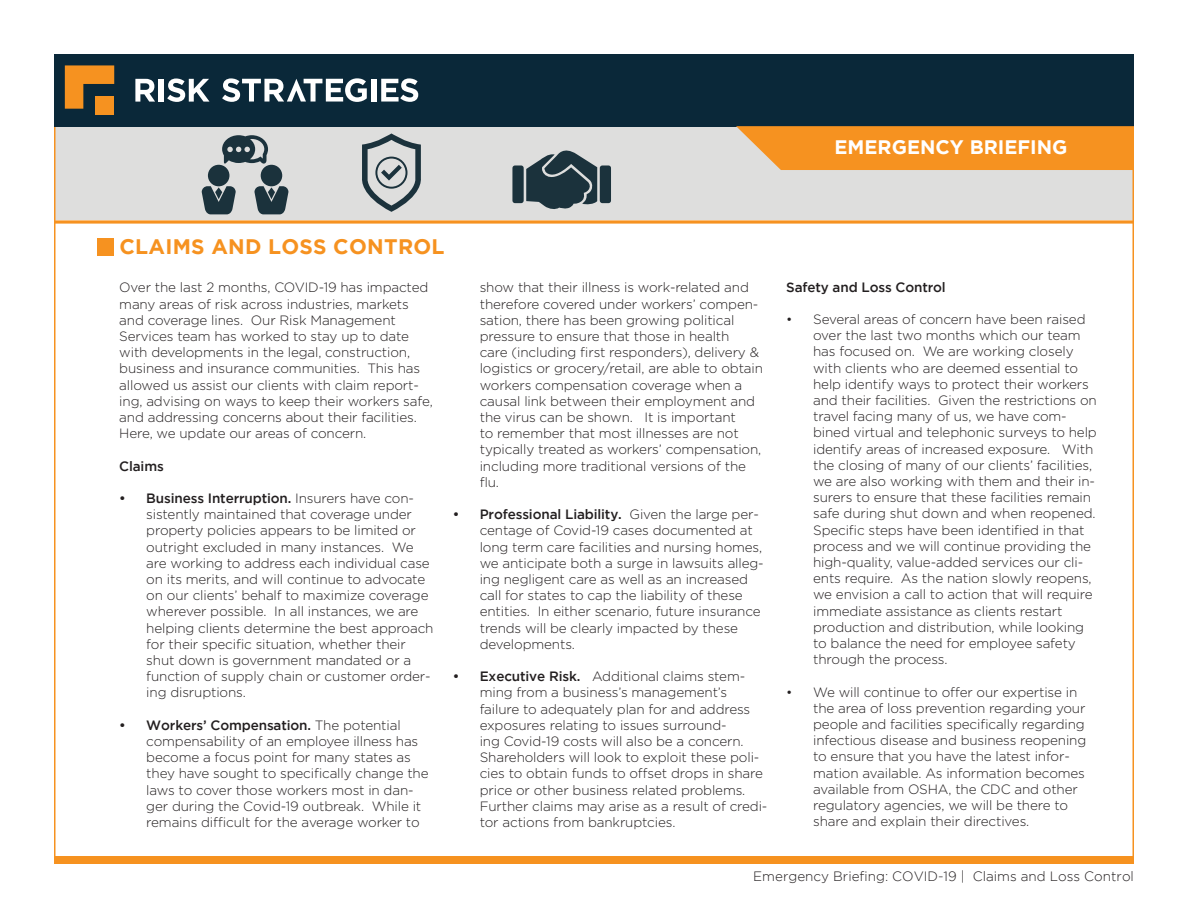
<style>
.page{position:relative;width:1188px;height:918px;background:#fff}
.page>*{position:absolute;margin:0;border:0;box-sizing:border-box;transform-origin:0 0}
.t1{font:700 21px "Gotham";letter-spacing:.015em;color:#f69220}
.t2{font:700 19.5px "Gotham";color:#fff}
.t3{font:300 13.5px/16.2px "Gotham";letter-spacing:-.01em;color:#231f20}
.t4{font:300 13.5px "Gotham";color:#231f20}
.t5{font:500 13.5px "Gotham";letter-spacing:-.01em;color:#231f20}
.s1{font-weight:500}
</style>
<div class="page">
<div style="left:54px;top:121px;width:1080px;height:99px;background:#dededd"></div>
<svg style="left:526px;top:150px;width:71px;height:59px"></svg>
<div style="left:600px;top:165px;width:11px;height:38px;background:#1b323c;border-radius:3px"></div>
<div style="left:512px;top:165px;width:12px;height:38px;background:#1b323c;border-radius:3px"></div>
<svg style="left:202px;top:186px;width:34px;height:28px"></svg>
<div style="left:208px;top:165px;width:21px;height:21px;background:#1b323c;border-radius:50%"></div>
<div style="left:261px;top:165px;width:21px;height:21px;background:#1b323c;border-radius:50%"></div>
<svg style="left:254px;top:186px;width:34px;height:28px"></svg>
<svg style="left:222px;top:135px;width:46px;height:29px"></svg>
<svg style="left:362px;top:133px;width:59px;height:79px"></svg>
<div style="left:54px;top:54px;width:1080px;height:72px;background:#0a2839"></div>
<svg style="left:135px;top:79px;width:20px;height:23px"></svg>
<div style="left:159px;top:79px;width:5px;height:23px;background:#fff"></div>
<svg style="left:167px;top:78px;width:43px;height:24px"></svg>
<div style="left:371px;top:79px;width:5px;height:23px;background:#fff"></div>
<svg style="left:381px;top:78px;width:37px;height:24px"></svg>
<svg style="left:222px;top:78px;width:145px;height:24px"></svg>
<svg style="left:65px;top:65px;width:49px;height:44px"></svg>
<div style="left:96px;top:96px;width:18px;height:19px;background:#f69220"></div>
<div style="left:54px;top:856px;width:1080px;height:8px;background:#f69220"></div>
<svg style="left:736px;top:126px;width:398px;height:44px;background:#f3952a"></svg>
<div style="left:97px;top:239px;width:16px;height:17px;background:#f69220"></div>
<svg style="left:54px;top:220px;width:1080px;height:4px;background:#f7a74c"></svg>
<p class="t2" style="left:835px;top:136px;width:234px">EMERGENCY BRIEFING</p>
<p class="t1" style="left:119px;top:235px;width:327px">CLAIMS AND LOSS CONTROL</p>
<p class="t3" style="left:119px;top:279px;width:315px">Over the last 2 months, COVID-19 has impacted many areas of risk across industries, markets and coverage lines. Our Risk Management Services team has worked to stay up to date with developments in the legal, construction, business and insurance communities. This has allowed us assist our clients with claim report&shy;ing, advising on ways to keep their workers safe, and addressing concerns about their facilities.<br>Here, we update our areas of concern.</p>
<p class="t5" style="left:119px;top:458px;width:46px">Claims</p>
<p class="t3" style="left:146px;top:490px;width:289px;text-indent:-27px"><span class="s1">• Business Interruption.</span> Insurers have con&shy;sistently maintained that coverage under property policies appears to be limited or outright excluded in many instances. We are working to address each individual case on its merits, and will continue to advocate on our clients’ behalf to maximize coverage wherever possible. In all instances, we are helping clients determine the best approach for their specific situation, whether their shut down is government mandated or a function of supply chain or customer order&shy;ing disruptions.</p>
<p class="t3" style="left:146px;top:717px;width:284px;text-indent:-27px"><span class="s1">• Workers’ Compensation.</span> The potential compensability of an employee illness has become a focus point for many states as they have sought to specifically change the laws to cover those workers most in dan&shy;ger during the Covid-19 outbreak. While it remains difficult for the average worker to</p>
<p class="t3" style="left:480px;top:279px;width:285px">show that their illness is work-related and therefore covered under workers’ compen&shy;sation, there has been growing political pressure to ensure that those in health<br>care (including first responders), delivery &amp; logistics or grocery/retail, are able to obtain workers compensation coverage when a causal link between their employment and the virus can be shown. It is important<br>to remember that most illnesses are not typically treated as workers’ compensation, including more traditional versions of the flu.</p>
<p class="t3" style="left:480px;top:506px;width:286px;text-indent:-27px"><span class="s1">• Professional Liability.</span> Given the large per&shy;centage of Covid-19 cases documented at long term care facilities and nursing homes, we anticipate both a surge in lawsuits alleg&shy;ing negligent care as well as an increased call for states to cap the liability of these entities. In either scenario, future insurance trends will be clearly impacted by these developments.</p>
<p class="t3" style="left:480px;top:668px;width:289px;text-indent:-27px"><span class="s1">• Executive Risk.</span> Additional claims stem&shy;ming from a business’s management’s failure to adequately plan for and address exposures relating to issues surround-<br>ing Covid-19 costs will also be a concern.<br>Shareholders will look to exploit these poli&shy;cies to obtain funds to offset drops in share price or other business related problems.<br>Further claims may arise as a result of credi&shy;tor actions from bankruptcies.</p>
<p class="t5" style="left:786px;top:279px;width:161px">Safety and Loss Control</p>
<p class="t3" style="left:813px;top:311px;width:285px;text-indent:-27px">• Several areas of concern have been raised over the last two months which our team has focused on. We are working closely with clients who are deemed essential to help identify ways to protect their workers and their facilities. Given the restrictions on travel facing many of us, we have com&shy;bined virtual and telephonic surveys to help identify areas of increased exposure. With the closing of many of our clients’ facilities, we are also working with them and their in&shy;surers to ensure that these facilities remain safe during shut down and when reopened.<br>Specific steps have been identified in that process and we will continue providing the high-quality, value-added services our cli&shy;ents require. As the nation slowly reopens, we envision a call to action that will require immediate assistance as clients restart production and distribution, while looking to balance the need for employee safety through the process.</p>
<p class="t3" style="left:813px;top:683px;width:275px;text-indent:-27px">• We will continue to offer our expertise in the area of loss prevention regarding your people and facilities specifically regarding infectious disease and business reopening to ensure that you have the latest infor&shy;mation available. As information becomes available from OSHA, the CDC and other regulatory agencies, we will be there to share and explain their directives.</p>
<p class="t4" style="left:753px;top:869px;width:382px">Emergency Briefing: COVID-19 | Claims and Loss Control</p>
</div>
